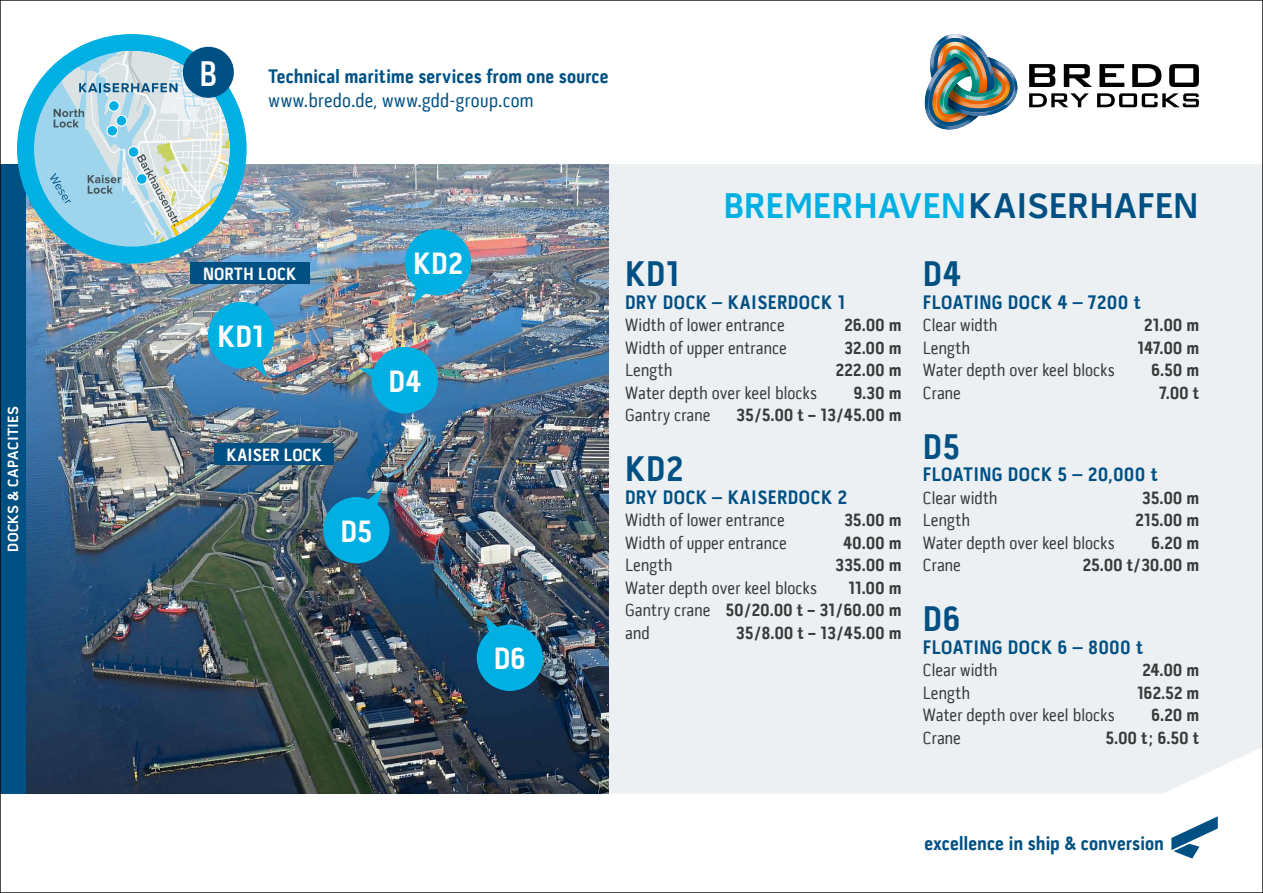
<style>
.page{position:relative;width:1263px;height:893px;background:#fff}
.page>*{position:absolute;margin:0;border:0;box-sizing:border-box;transform-origin:0 0}
.t1{font:700 36px "Pill Gothic 600 mg";letter-spacing:.01em;color:#00b0e3}
.t2{font:700 36px "Pill Gothic 300 mg";letter-spacing:.02em;color:#005084}
.t3{font:600 36px "Pill Gothic 300 mg";color:#fff}
.t4{font:700 31.2px "Pill Gothic 300 mg";letter-spacing:.005em;color:#fff}
.t5{font:700 19.8px "Pill Gothic 300 mg";letter-spacing:.015em;color:#005084}
.t6{font:19.8px "Pill Gothic 300 mg";letter-spacing:.01em;color:#005084}
.t7{font:700 19.8px "Pill Gothic 300 mg";letter-spacing:-.005em;color:#005084}
.t8{font:18px "Pill Gothic 300 mg";letter-spacing:-.005em;color:#383a3a}
.t9{font:700 18px/22.5px "Pill Gothic 300 mg";letter-spacing:-.01em;color:#383a3a;text-align:justify}
.t10{font:700 18px "Pill Gothic 300 mg";letter-spacing:.01em;color:#fff}
.t11{font:700 15px "Pill Gothic 600 mg";color:#fff}
.s1{color:#005084}
.s2{font-weight:400}
</style>
<div class="page">
<div style="left:608px;top:164px;width:653px;height:629px;background:#ecf0f2"></div>
<svg style="left:1029px;top:93px;width:60px;height:14px"></svg>
<svg style="left:1097px;top:93px;width:102px;height:14px"></svg>
<svg style="left:1029px;top:64px;width:26px;height:23px"></svg>
<svg style="left:1064px;top:64px;width:28px;height:23px"></svg>
<svg style="left:1099px;top:64px;width:25px;height:23px"></svg>
<svg style="left:1132px;top:64px;width:29px;height:23px"></svg>
<svg style="left:1169px;top:64px;width:30px;height:23px"></svg>
<img style="left:924px;top:34px;width:94px;height:96px">
<svg style="left:1171px;top:816px;width:47px;height:42px"></svg>
<img style="left:26px;top:164px;width:582px;height:629px">
<div style="left:208px;top:302px;width:66px;height:66px;background:#00b0e3;border-radius:50%"></div>
<svg style="left:233px;top:356px;width:34px;height:22px"></svg>
<div style="left:405px;top:229px;width:66px;height:67px;background:#00b0e3;border-radius:50%"></div>
<svg style="left:412px;top:283px;width:34px;height:22px"></svg>
<div style="left:372px;top:347px;width:66px;height:66px;background:#00b0e3;border-radius:50%"></div>
<svg style="left:359px;top:368px;width:16px;height:26px"></svg>
<div style="left:323px;top:497px;width:66px;height:66px;background:#00b0e3;border-radius:50%"></div>
<svg style="left:349px;top:488px;width:33px;height:21px"></svg>
<div style="left:477px;top:625px;width:66px;height:66px;background:#00b0e3;border-radius:50%"></div>
<svg style="left:484px;top:615px;width:34px;height:22px"></svg>
<div style="left:214px;top:443px;width:120px;height:22px;background:#005084"></div>
<div style="left:190px;top:263px;width:120px;height:21px;background:#005084"></div>
<div style="left:0;top:164px;width:26px;height:629px;background:#005084"></div>
<div style="left:17px;top:34px;width:230px;height:230px;background:#00b0e3;border-radius:50%"></div>
<svg style="left:34px;top:51px;width:196px;height:196px"></svg>
<div style="left:107px;top:125px;width:11px;height:11px;background:#00b0e3;border-radius:50%"></div>
<div style="left:106px;top:125px;width:12px;height:12px;border:1px solid #fff;border-radius:50%"></div>
<div style="left:116px;top:115px;width:11px;height:11px;background:#00b0e3;border-radius:50%"></div>
<div style="left:116px;top:115px;width:11px;height:12px;border:1px solid #fff;border-radius:50%"></div>
<svg style="left:109px;top:101px;width:10px;height:10px"></svg>
<div style="left:108px;top:100px;width:12px;height:12px;border:1px solid #fff;border-radius:50%"></div>
<div style="left:128px;top:147px;width:11px;height:10px;background:#00b0e3;border-radius:50%"></div>
<div style="left:128px;top:146px;width:11px;height:12px;border:1px solid #fff;border-radius:50%"></div>
<div style="left:137px;top:174px;width:10px;height:10px;background:#00b0e3;border-radius:50%"></div>
<div style="left:136px;top:173px;width:12px;height:12px;border:1px solid #fff;border-radius:50%"></div>
<div style="left:183px;top:47px;width:51px;height:51px;background:#005084;border-radius:50%"></div>
<p class="t11" style="left:4px;top:552px;width:146px;rotate:-90deg">DOCKS &amp; CAPACITIES</p>
<h1 class="t3" style="left:199px;top:52px;width:20px">B</h1>
<p class="t5" style="left:269px;top:64px;width:342px">Technical maritime services from one source</p>
<p class="t6" style="left:269px;top:89px;width:267px">www.bredo.de, www.gdd-group.com</p>
<p class="t10" style="left:203px;top:263px;width:95px">NORTH LOCK</p>
<h2 class="t4" style="left:218px;top:317px;width:48px">KD1</h2>
<p class="t10" style="left:227px;top:443px;width:97px">KAISER LOCK</p>
<h2 class="t4" style="left:413px;top:244px;width:51px">KD2</h2>
<h2 class="t4" style="left:388px;top:362px;width:34px">D4</h2>
<h2 class="t4" style="left:340px;top:512px;width:33px">D5</h2>
<h2 class="t4" style="left:494px;top:639px;width:34px">D6</h2>
<h1 class="t1" style="left:724px;top:184px;width:476px">BREMERHAVEN<span class="s1">KAISERHAFEN</span></h1>
<h1 class="t2" style="left:625px;top:252px;width:57px">KD1</h1>
<p class="t5" style="left:625px;top:290px;width:222px">DRY DOCK – KAISERDOCK 1</p>
<p class="t8" style="left:625px;top:314px;width:161px">Width of lower entrance</p>
<p class="t9" style="left:844px;top:314px;width:59px">26.00 m</p>
<p class="t8" style="left:625px;top:337px;width:163px">Width of upper entrance</p>
<p class="t9" style="left:844px;top:336px;width:59px">32.00 m</p>
<p class="t8" style="left:625px;top:359px;width:49px">Length</p>
<p class="t9" style="left:835px;top:359px;width:68px">222.00 m</p>
<p class="t8" style="left:625px;top:382px;width:193px">Water depth over keel blocks</p>
<p class="t9" style="left:853px;top:381px;width:50px">9.30 m</p>
<p class="t8" style="left:625px;top:404px;width:87px">Gantry crane</p>
<p class="t9" style="left:736px;top:404px;width:167px">35/5.00 t − 13/45.00 m</p>
<h1 class="t2" style="left:625px;top:447px;width:60px">KD2</h1>
<p class="t5" style="left:625px;top:485px;width:223px">DRY DOCK – KAISERDOCK 2</p>
<p class="t8" style="left:625px;top:509px;width:161px">Width of lower entrance</p>
<p class="t9" style="left:844px;top:509px;width:59px">35.00 m</p>
<p class="t8" style="left:625px;top:532px;width:163px">Width of upper entrance</p>
<p class="t9" style="left:843px;top:531px;width:60px">40.00 m</p>
<p class="t8" style="left:625px;top:554px;width:49px">Length</p>
<p class="t9" style="left:835px;top:554px;width:68px">335.00 m</p>
<p class="t8" style="left:625px;top:577px;width:193px">Water depth over keel blocks</p>
<p class="t9" style="left:625px;top:576px;width:278px;text-indent:223px">11.00 m <span class="s2">Gantry crane</span> 50/20.00 t − 31/60.00 m <span class="s2">and</span></p>
<p class="t9" style="left:736px;top:621px;width:167px">35/8.00 t − 13/45.00 m</p>
<h1 class="t2" style="left:923px;top:252px;width:40px">D4</h1>
<p class="t5" style="left:923px;top:290px;width:219px">FLOATING DOCK 4 – 7200 t</p>
<p class="t8" style="left:923px;top:314px;width:76px">Clear width</p>
<p class="t9" style="left:1144px;top:314px;width:57px">21.00 m</p>
<p class="t8" style="left:923px;top:337px;width:49px">Length</p>
<p class="t9" style="left:1137px;top:336px;width:63px">147.00 m</p>
<p class="t8" style="left:923px;top:359px;width:193px">Water depth over keel blocks</p>
<p class="t9" style="left:1151px;top:359px;width:50px">6.50 m</p>
<p class="t8" style="left:923px;top:382px;width:40px">Crane</p>
<p class="t9" style="left:1159px;top:381px;width:41px">7.00 t</p>
<h1 class="t2" style="left:923px;top:424px;width:39px">D5</h1>
<p class="t5" style="left:923px;top:462px;width:237px">FLOATING DOCK 5 – 20,000 t</p>
<p class="t8" style="left:923px;top:487px;width:76px">Clear width</p>
<p class="t9" style="left:1142px;top:486px;width:59px">35.00 m</p>
<p class="t8" style="left:923px;top:509px;width:49px">Length</p>
<p class="t9" style="left:1135px;top:509px;width:65px">215.00 m</p>
<p class="t8" style="left:923px;top:532px;width:193px">Water depth over keel blocks</p>
<p class="t9" style="left:1151px;top:531px;width:49px">6.20 m</p>
<p class="t8" style="left:923px;top:554px;width:40px">Crane</p>
<p class="t9" style="left:1082px;top:554px;width:118px">25.00 t/30.00 m</p>
<h1 class="t2" style="left:923px;top:597px;width:39px">D6</h1>
<p class="t5" style="left:923px;top:635px;width:222px">FLOATING DOCK 6 – 8000 t</p>
<p class="t8" style="left:923px;top:659px;width:76px">Clear width</p>
<p class="t9" style="left:1142px;top:659px;width:59px">24.00 m</p>
<p class="t8" style="left:923px;top:682px;width:49px">Length</p>
<p class="t9" style="left:1137px;top:681px;width:64px">162.52 m</p>
<p class="t8" style="left:923px;top:704px;width:193px">Water depth over keel blocks</p>
<p class="t9" style="left:1151px;top:704px;width:49px">6.20 m</p>
<p class="t8" style="left:923px;top:727px;width:40px">Crane</p>
<p class="t9" style="left:1105px;top:726px;width:95px">5.00 t; 6.50 t</p>
<p class="t7" style="left:924px;top:831px;width:241px">excellence in ship &amp; conversion</p>
</div>
